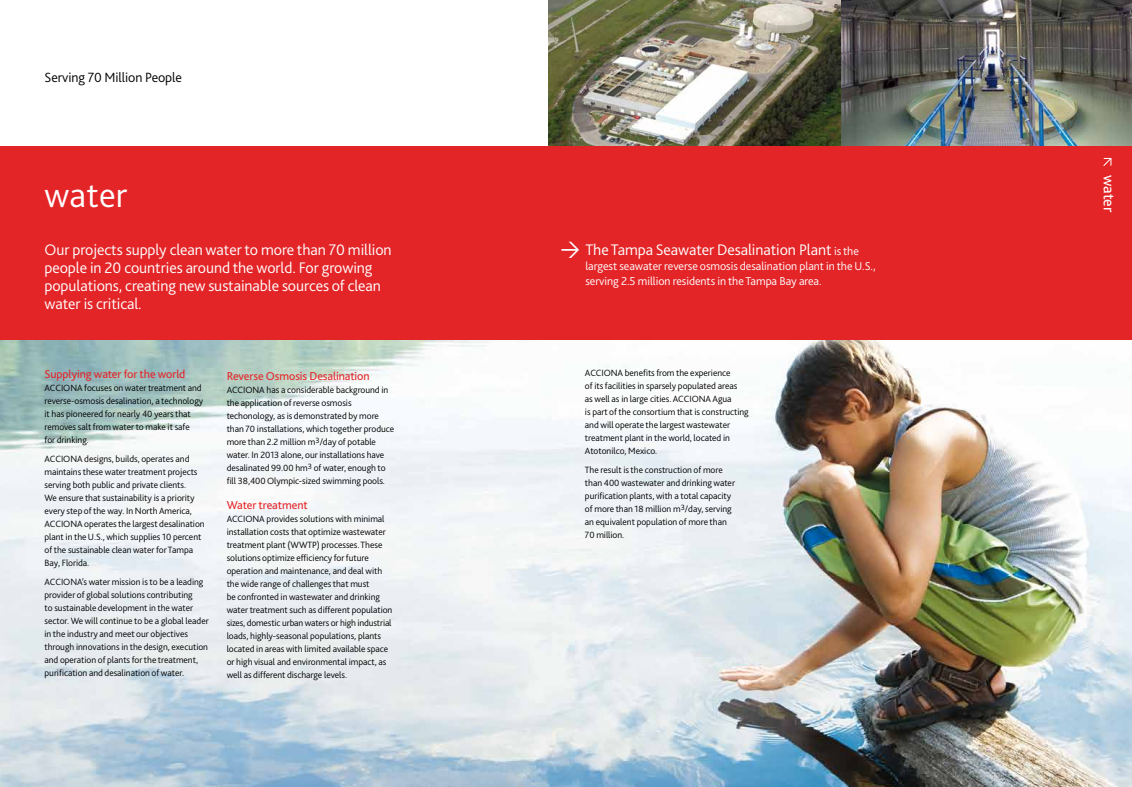
<style>
.page{position:relative;width:1132px;height:787px;background:#fff}
.page>*{position:absolute;margin:0;border:0;box-sizing:border-box;transform-origin:0 0}
.t1{font:300 36px "Bliss 2";letter-spacing:.005em;color:#fff}
.t2{font:300 16px/18px "Bliss 2";letter-spacing:-.005em;color:#fff}
.t3{font:16px "Bliss 2";letter-spacing:-.005em;color:#fff}
.t4{font:300 14px "Bliss 2";letter-spacing:-.005em;color:#000}
.t5{font:300 12px/15px "Bliss 2";letter-spacing:-.005em;color:#fff}
.t6{font:12px "Bliss 2";letter-spacing:-.01em;color:#e42528}
.t7{font:300 9.5px/13px "Bliss 2";letter-spacing:-.005em;color:#000}
.s1{font-size:12px}
</style>
<div class="page">
<img style="left:0;top:340px;width:1131px;height:446px">
<img style="left:548px;top:0;width:292px;height:146px">
<img style="left:840px;top:0;width:291px;height:146px">
<div style="left:0;top:146px;width:1131px;height:194px;background:#e42528"></div>
<svg style="left:1103px;top:158px;width:8px;height:8px"></svg>
<h1 class="t4" style="left:44px;top:69px;width:139px">Serving 70 Million People</h1>
<h1 class="t1" style="left:44px;top:173px;width:84px">water</h1>
<h1 class="t2" style="left:44px;top:240px;width:348px">Our projects supply clean water to more than 70 million people in 20 countries around the world. For growing populations, creating new sustainable sources of clean water is critical.</h1>
<h1 class="t2" style="left:585px;top:240px;width:275px">The Tampa Seawater Desalination Plant <span class="s1">is the</span></h1>
<h1 class="t5" style="left:585px;top:258px;width:292px">largest seawater reverse osmosis desalination plant in the U.S., serving 2.5 million residents in the Tampa Bay area.</h1>
<p class="t6" style="left:44px;top:366px;width:142px">Supplying water for the world</p>
<p class="t7" style="left:44px;top:381px;width:160px">ACCIONA focuses on water treatment and reverse-osmosis desalination, a technology it has pioneered for nearly 40 years that removes salt from water to make it safe<br>for drinking.</p>
<p class="t7" style="left:44px;top:452px;width:162px">ACCIONA designs, builds, operates and maintains these water treatment projects serving both public and private clients.<br>We ensure that sustainability is a priority every step of the way. In North America, ACCIONA operates the largest desalination plant in the U.S., which supplies 10 percent of the sustainable clean water for Tampa Bay, Florida.</p>
<p class="t7" style="left:44px;top:575px;width:166px">ACCIONA’s water mission is to be a leading provider of global solutions contributing<br>to sustainable development in the water sector. We will continue to be a global leader in the industry and meet our objectives through innovations in the design, execution and operation of plants for the treatment, purification and desalination of water.</p>
<p class="t6" style="left:226px;top:368px;width:144px">Reverse Osmosis desalination</p>
<p class="t7" style="left:226px;top:383px;width:169px">ACCIONA has a considerable background in the application of reverse osmosis techonology, as is demonstrated by more than 70 installations, which together produce more than 2.2 million m<sup>3</sup>/day of potable water. In 2013 alone, our installations have desalinated 99.00 hm<sup>3</sup> of water, enough to fill 38,400 Olympic-sized swimming pools.</p>
<p class="t6" style="left:226px;top:497px;width:82px">Water treatment</p>
<p class="t7" style="left:226px;top:512px;width:167px">ACCIONA provides solutions with minimal installation costs that optimize wastewater treatment plant (WWTP) processes. These solutions optimize efficiency for future operation and maintenance, and deal with the wide range of challenges that must<br>be confronted in wastewater and drinking water treatment such as different population sizes, domestic urban waters or high industrial loads, highly-seasonal populations, plants located in areas with limited available space or high visual and environmental impact, as well as different discharge levels.</p>
<p class="t7" style="left:584px;top:365px;width:165px">ACCIONA benefits from the experience<br>of its facilities in sparsely populated areas<br>as well as in large cities. ACCIONA Agua<br>is part of the consortium that is constructing and will operate the largest wastewater treatment plant in the world, located in Atotonilco, Mexico.</p>
<p class="t7" style="left:584px;top:462px;width:151px">The result is the construction of more than 400 wastewater and drinking water purification plants, with a total capacity of more than 18 million m<sup>3</sup>/day, serving an equivalent population of more than 70 million.</p>
<h1 class="t3" style="left:1118px;top:175px;width:39px;rotate:90deg">water</h1>
</div>
